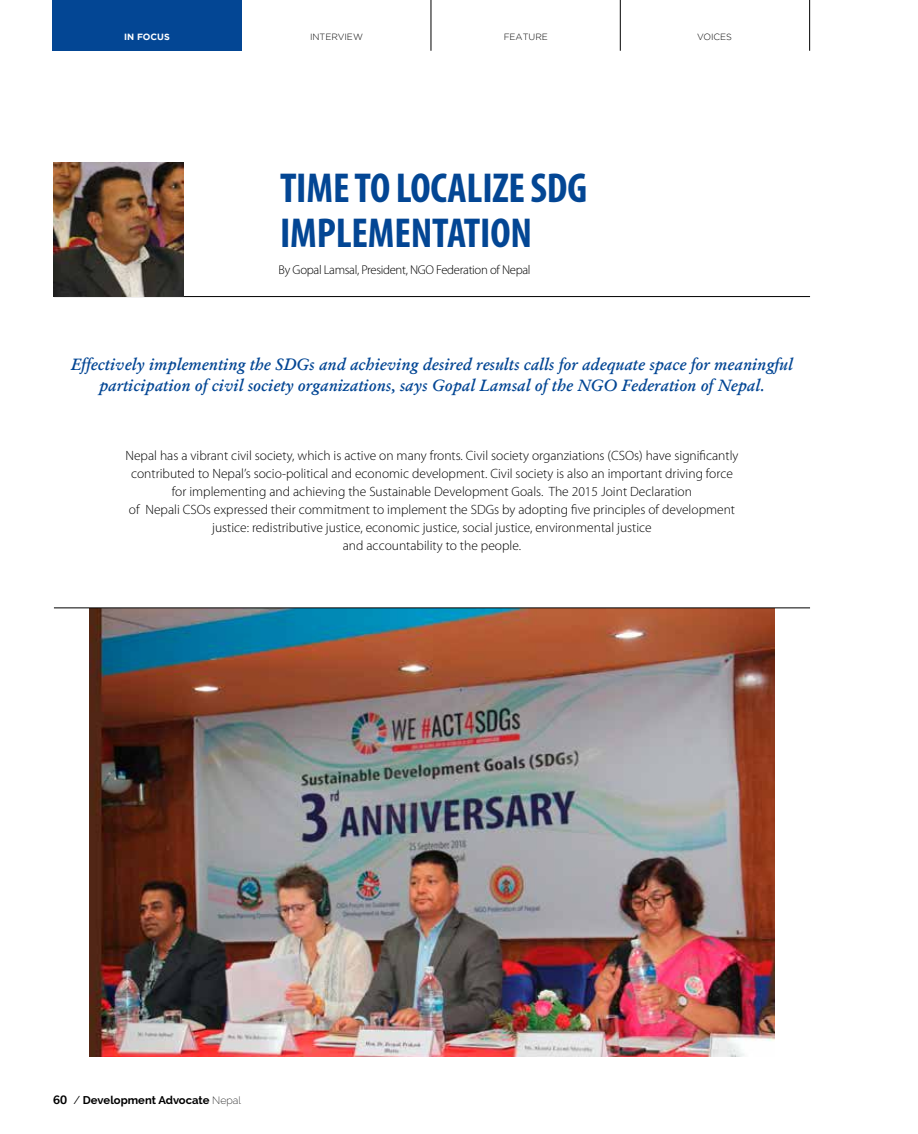
<style>
.page{position:relative;width:918px;height:1134px;background:#fff}
.page>*{position:absolute;margin:0;border:0;box-sizing:border-box;transform-origin:0 0}
.t1{font:700 condensed 42px/45px "Myriad Pro";letter-spacing:-.005em;color:#034694}
.t2{font:16.5px/21px "Garamond W1 Kursiv Halbfett";color:#034694;text-align:center}
.t3{font:300 13.5px/18px "Myriad Pro";color:#000;text-align:center}
.t4{font:300 12.75px "Myriad Pro";letter-spacing:-.025em;color:#000}
.t5{font:700 11.25px "Raleway";color:#000}
.t6{font:300 9px "Gotham";color:#000}
.t7{font:700 9px "Gotham";color:#fff}
.s1{font-family:"News Gothic"}
.s2{font-weight:400}
.s3{font-weight:200;font-size:10.5px}
</style>
<div class="page">
<img style="left:90px;top:609px;width:684px;height:448px">
<hr style="left:54px;top:296px;width:756px;height:1px;background:#000">
<hr style="left:54px;top:608px;width:756px;height:1px;background:#000">
<img style="left:54px;top:162px;width:130px;height:135px">
<div style="left:52px;top:0;width:190px;height:51px;background:#034694"></div>
<hr style="left:431px;top:0;width:1px;height:51px;background:#000">
<hr style="left:620px;top:0;width:1px;height:51px;background:#000">
<hr style="left:809px;top:0;width:1px;height:51px;background:#000">
<p class="t7" style="left:124px;top:31px;width:47px">IN FOCUS</p>
<p class="t6" style="left:310px;top:31px;width:54px">INTERVIEW</p>
<p class="t6" style="left:504px;top:31px;width:46px">FEATURE</p>
<p class="t6" style="left:697px;top:31px;width:36px">VOICES</p>
<h1 class="t1" style="left:280px;top:165px;width:309px">TIME TO LOCALIZE SDG<br>IMPLEMENTATION</h1>
<p class="t4" style="left:279px;top:263px;width:254px">By Gopal Lamsal, President, NGO Federation of Nepal</p>
<p class="t2" style="left:71px;top:354px;width:724px">Effectively implementing the SDGs and achieving desired results calls for adequate space for meaningful participation of civil society organizations, says Gopal Lamsal of the NGO Federation of Nepal.</p>
<p class="t3" style="left:125px;top:447px;width:615px">Nepal has a vibrant civil society, which is active on many fronts. Civil society organziations (CSOs) have significantly contributed to Nepal’s socio-political and economic development. Civil society is also an important driving force for implementing and achieving the Sustainable Development Goals. The 2015 Joint Declaration<br>of Nepali CSOs expressed their commitment to implement the SDGs by adopting five principles of development justice: redistributive justice, economic justice, social justice, environmental justice<br>and accountability to the people.</p>
<p class="t5" style="left:53px;top:1093px;width:189px"><span class="s1">60</span> <span class="s2">/</span> Development Advocate <span class="s3">Nepal</span></p>
</div>
